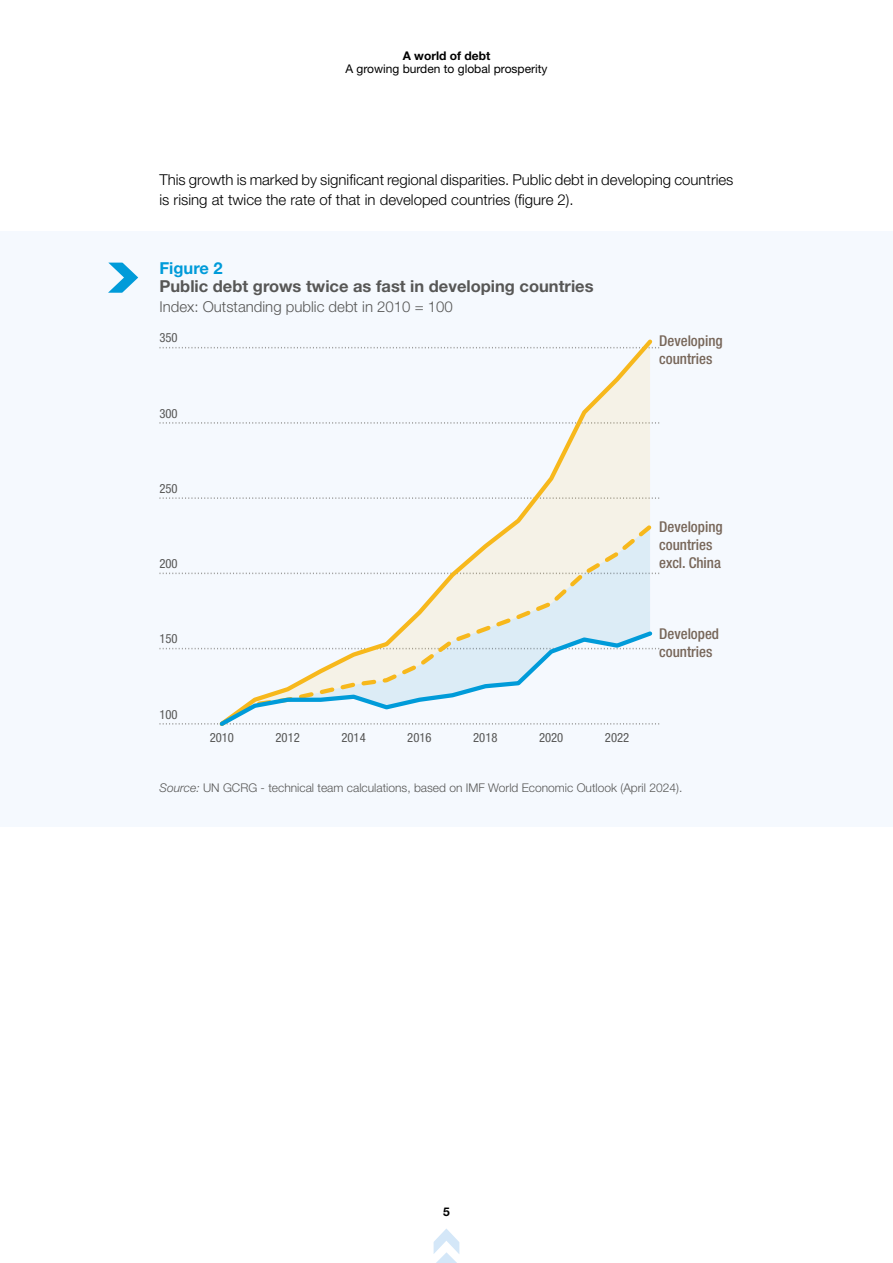
<style>
.page{position:relative;width:893px;height:1263px;background:#fff}
.page>*{position:absolute;margin:0;border:0;box-sizing:border-box;transform-origin:0 0}
.t1{font:700 16.5px "Helvetica Neue LT Std";color:#575756}
.t2{font:700 16.5px "Helvetica Neue LT Std";color:#009bd9}
.t3{font:300 15px/19.5px "Helvetica Neue LT Std";color:#000}
.t4{font:300 15px "Helvetica Neue LT Std";color:#575756}
.t5{font:500 condensed 14.85px/18.1px "Helvetica Neue LT Std";color:#776659}
.t6{font:condensed 12.75px "Helvetica Neue LT Std";color:#575756}
.t7{font:300 12px "Helvetica Neue LT Std";color:#575756}
.t8{font:12px "Helvetica Neue LT Std";color:#000}
.t9{font:700 12px "Helvetica Neue LT Std";color:#000}
.s1{font-style:italic}
</style>
<div class="page">
<svg style="left:433px;top:1228px;width:27px;height:35px"></svg>
<div style="left:0;top:232px;width:893px;height:595px;background:#f5f9fe"></div>
<svg style="left:108px;top:263px;width:30px;height:30px"></svg>
<svg style="left:159px;top:347px;width:500px;height:1px"></svg>
<svg style="left:159px;top:422px;width:500px;height:2px"></svg>
<svg style="left:159px;top:497px;width:500px;height:2px"></svg>
<svg style="left:159px;top:573px;width:500px;height:1px"></svg>
<svg style="left:216px;top:339px;width:440px;height:182px"></svg>
<svg style="left:216px;top:521px;width:440px;height:107px"></svg>
<svg style="left:159px;top:628px;width:500px;height:98px"></svg>
<p class="t9" style="left:403px;top:48px;width:89px">A world of debt</p>
<p class="t8" style="left:345px;top:62px;width:204px">A growing burden to global prosperity</p>
<p class="t3" style="left:159px;top:170px;width:576px">This growth is marked by significant regional disparities. Public debt in developing countries is rising at twice the rate of that in developed countries (figure 2).</p>
<p class="t2" style="left:159px;top:258px;width:65px">Figure 2</p>
<p class="t1" style="left:159px;top:276px;width:436px">Public debt grows twice as fast in developing countries</p>
<p class="t4" style="left:159px;top:297px;width:295px">Index: Outstanding public debt in 2010 = 100</p>
<p class="t6" style="left:159px;top:330px;width:20px">350</p>
<p class="t6" style="left:159px;top:406px;width:20px">300</p>
<p class="t6" style="left:159px;top:481px;width:20px">250</p>
<p class="t6" style="left:159px;top:556px;width:20px">200</p>
<p class="t6" style="left:159px;top:631px;width:20px">150</p>
<p class="t6" style="left:159px;top:707px;width:20px">100</p>
<p class="t6" style="left:210px;top:730px;width:26px">2010</p>
<p class="t6" style="left:276px;top:730px;width:26px">2012</p>
<p class="t6" style="left:341px;top:730px;width:26px">2014</p>
<p class="t6" style="left:407px;top:730px;width:26px">2016</p>
<p class="t6" style="left:473px;top:730px;width:26px">2018</p>
<p class="t6" style="left:539px;top:730px;width:26px">2020</p>
<p class="t6" style="left:605px;top:730px;width:26px">2022</p>
<p class="t5" style="left:659px;top:331px;width:65px">Developing countries</p>
<p class="t5" style="left:659px;top:517px;width:65px">Developing countries excl. China</p>
<p class="t5" style="left:659px;top:625px;width:61px">Developed countries</p>
<p class="t7" style="left:159px;top:780px;width:524px"><span class="s1">Source:</span> UN GCRG - technical team calculations, based on IMF World Economic Outlook (April 2024).</p>
<p class="t9" style="left:443px;top:1204px;width:8px">5</p>
</div>
